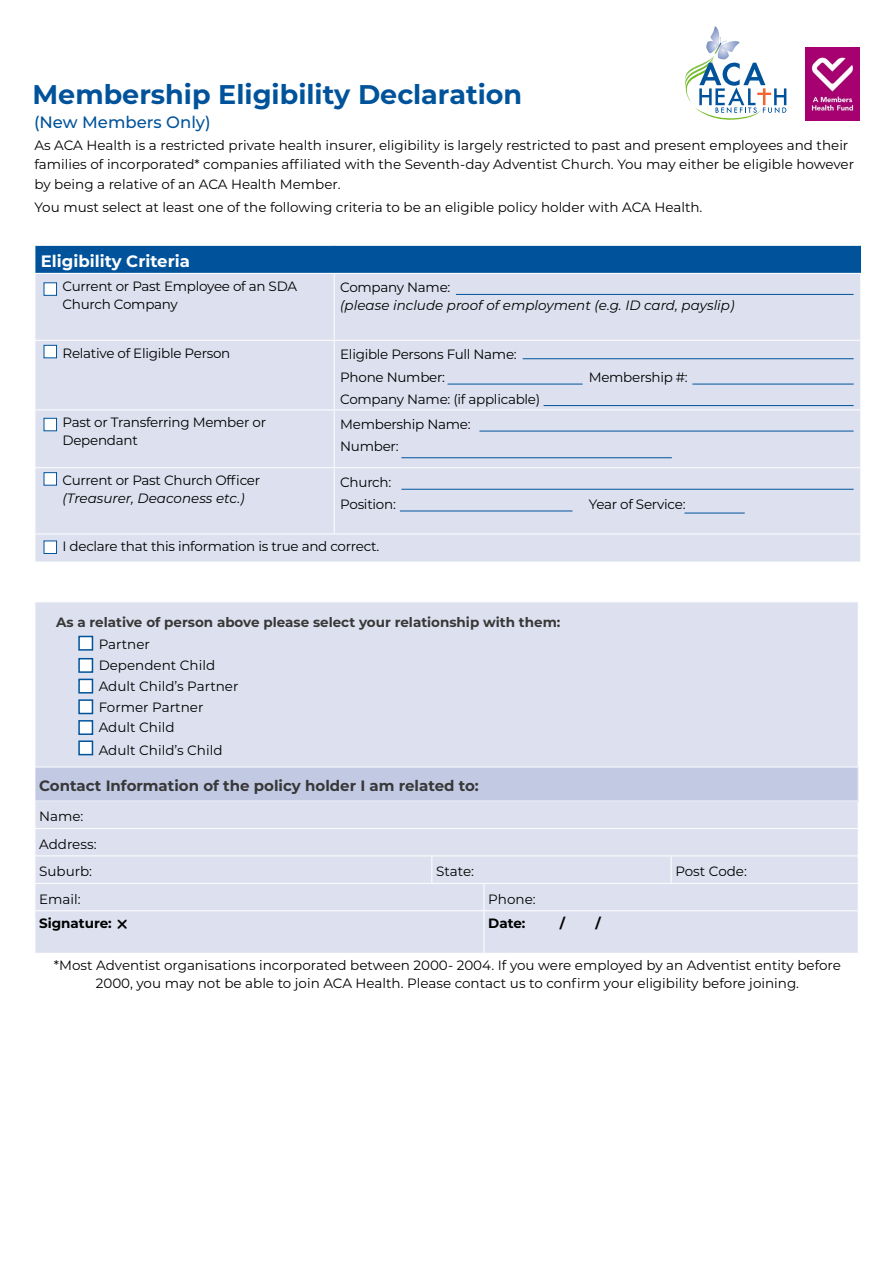
<style>
.page{position:relative;width:893px;height:1263px;background:#fff}
.page>*{position:absolute;margin:0;border:0;box-sizing:border-box;transform-origin:0 0}
.t1{font:700 27px "Montserrat";color:#00539b}
.t2{font:700 16.5px "Montserrat";color:#fff}
.t3{font:500 16.5px "Montserrat";color:#00539b}
.t4{font:700 15px "Montserrat";color:#383838}
.t5{font:13.5px/20.7px "Montserrat";color:#000}
.t6{font:13.5px/22.2px "Montserrat";letter-spacing:-.02em;color:#000}
.t7{font:italic 13.5px "Montserrat";color:#000}
.t8{font:700 13.5px "Montserrat";color:#383838}
.t9{font:700 13.5px "Montserrat";color:#000}
</style>
<div class="page">
<div style="left:35px;top:245px;width:826px;height:28px;background:#00539b"></div>
<div style="left:36px;top:274px;width:824px;height:287px;background:#dde1ef"></div>
<hr style="left:35px;top:245px;width:299px;height:1px;background:#fff">
<svg style="left:35px;top:246px;width:1px;height:27px"></svg>
<hr style="left:334px;top:245px;width:527px;height:1px;background:#fff">
<hr style="left:334px;top:274px;width:1px;height:66px;background:#fff">
<hr style="left:35px;top:340px;width:299px;height:1px;background:#fff">
<hr style="left:334px;top:340px;width:527px;height:1px;background:#fff">
<hr style="left:334px;top:341px;width:1px;height:68px;background:#fff">
<hr style="left:35px;top:409px;width:299px;height:1px;background:#fff">
<hr style="left:334px;top:409px;width:527px;height:1px;background:#fff">
<hr style="left:334px;top:410px;width:1px;height:57px;background:#fff">
<hr style="left:35px;top:467px;width:299px;height:1px;background:#fff">
<hr style="left:334px;top:467px;width:527px;height:1px;background:#fff">
<hr style="left:334px;top:468px;width:1px;height:66px;background:#fff">
<hr style="left:35px;top:534px;width:299px;height:1px;background:#fff">
<svg style="left:35px;top:534px;width:1px;height:27px"></svg>
<hr style="left:334px;top:534px;width:527px;height:1px;background:#fff">
<svg style="left:860px;top:535px;width:1px;height:26px"></svg>
<div style="left:36px;top:602px;width:822px;height:351px;background:#dde1ef"></div>
<div style="left:35px;top:767px;width:823px;height:34px;background:#c1c9e3"></div>
<hr style="left:35px;top:767px;width:397px;height:1px;background:#fff">
<hr style="left:35px;top:767px;width:1px;height:34px;background:#fff">
<hr style="left:432px;top:767px;width:52px;height:1px;background:#fff">
<hr style="left:484px;top:767px;width:187px;height:1px;background:#fff">
<hr style="left:671px;top:767px;width:188px;height:1px;background:#fff">
<hr style="left:35px;top:801px;width:397px;height:1px;background:#fff">
<hr style="left:432px;top:801px;width:52px;height:1px;background:#fff">
<hr style="left:484px;top:801px;width:187px;height:1px;background:#fff">
<hr style="left:671px;top:801px;width:188px;height:1px;background:#fff">
<hr style="left:35px;top:828px;width:397px;height:1px;background:#fff">
<hr style="left:432px;top:828px;width:52px;height:1px;background:#fff">
<hr style="left:484px;top:828px;width:187px;height:1px;background:#fff">
<hr style="left:671px;top:828px;width:188px;height:1px;background:#fff">
<hr style="left:35px;top:855px;width:397px;height:1px;background:#fff">
<hr style="left:432px;top:855px;width:52px;height:1px;background:#fff">
<svg style="left:431px;top:856px;width:1px;height:27px"></svg>
<hr style="left:484px;top:855px;width:187px;height:1px;background:#fff">
<hr style="left:671px;top:855px;width:188px;height:1px;background:#fff">
<svg style="left:671px;top:856px;width:1px;height:27px"></svg>
<hr style="left:35px;top:883px;width:397px;height:1px;background:#fff">
<svg style="left:35px;top:801px;width:1px;height:109px"></svg>
<hr style="left:432px;top:883px;width:52px;height:1px;background:#fff">
<hr style="left:484px;top:883px;width:187px;height:1px;background:#fff">
<svg style="left:484px;top:884px;width:1px;height:26px"></svg>
<hr style="left:671px;top:883px;width:188px;height:1px;background:#fff">
<hr style="left:35px;top:910px;width:397px;height:1px;background:#fff">
<hr style="left:432px;top:910px;width:52px;height:1px;background:#fff">
<hr style="left:484px;top:910px;width:187px;height:1px;background:#fff">
<hr style="left:484px;top:911px;width:1px;height:42px;background:#fff">
<hr style="left:671px;top:910px;width:188px;height:1px;background:#fff">
<svg style="left:684px;top:26px;width:102px;height:94px"></svg>
<img style="left:805px;top:47px;width:54px;height:73px">
<div style="left:78px;top:636px;width:15px;height:15px;background:#fefefe;border:2px solid #00539b"></div>
<div style="left:78px;top:658px;width:15px;height:15px;background:#fefefe;border:2px solid #00539b"></div>
<div style="left:78px;top:679px;width:15px;height:14px;background:#fefefe;border:2px solid #00539b"></div>
<div style="left:78px;top:699px;width:15px;height:15px;background:#fefefe;border:2px solid #00539b"></div>
<div style="left:78px;top:720px;width:15px;height:15px;background:#fefefe;border:2px solid #00539b"></div>
<div style="left:78px;top:740px;width:15px;height:15px;background:#fefefe;border:2px solid #00539b"></div>
<hr style="left:456px;top:294px;width:398px;height:1px;background:#00539b">
<hr style="left:523px;top:358px;width:331px;height:1px;background:#00539b">
<hr style="left:544px;top:405px;width:310px;height:1px;background:#00539b">
<hr style="left:447px;top:384px;width:136px;height:1px;background:#00539b">
<hr style="left:692px;top:384px;width:162px;height:1px;background:#00539b">
<hr style="left:479px;top:431px;width:375px;height:1px;background:#00539b">
<hr style="left:401px;top:457px;width:271px;height:1px;background:#00539b">
<hr style="left:401px;top:489px;width:453px;height:1px;background:#00539b">
<hr style="left:400px;top:510px;width:172px;height:1px;background:#00539b">
<hr style="left:684px;top:513px;width:61px;height:1px;background:#00539b">
<div style="left:44px;top:282px;width:13px;height:14px;background:#fff;border:1px solid #00539b"></div>
<div style="left:44px;top:345px;width:13px;height:13px;background:#fff;border:1px solid #00539b"></div>
<div style="left:44px;top:418px;width:13px;height:13px;background:#fff;border:1px solid #00539b"></div>
<div style="left:44px;top:472px;width:13px;height:14px;background:#fff;border:1px solid #00539b"></div>
<div style="left:44px;top:540px;width:13px;height:14px;background:#fff;border:1px solid #00539b"></div>
<svg style="left:118px;top:920px;width:9px;height:9px"></svg>
<h1 class="t1" style="left:33px;top:75px;width:491px">Membership Eligibility Declaration</h1>
<p class="t3" style="left:34px;top:111px;width:178px">(New Members Only)</p>
<p class="t5" style="left:35px;top:135px;width:821px;line-height:19.5px">As ACA Health is a restricted private health insurer, eligibility is largely restricted to past and present employees and their families of incorporated* companies affiliated with the Seventh-day Adventist Church. You may either be eligible however by being a relative of an ACA Health Member.</p>
<p class="t5" style="left:35px;top:197px;width:669px">You must select at least one of the following criteria to be an eligible policy holder with ACA Health.</p>
<p class="t2" style="left:41px;top:250px;width:150px">Eligibility Criteria</p>
<p class="t6" style="left:63px;top:276px;width:236px;line-height:18px">Current or Past Employee of an SDA<br>Church Company</p>
<p class="t6" style="left:340px;top:276px;width:112px">Company Name:</p>
<p class="t7" style="left:340px;top:296px;width:396px">(please include proof of employment (e.g. ID card, payslip)</p>
<p class="t6" style="left:63px;top:341px;width:169px">Relative of Eligible Person</p>
<p class="t6" style="left:340px;top:343px;width:178px">Eligible Persons Full Name:<br>Phone Number:</p>
<p class="t6" style="left:340px;top:387px;width:202px">Company Name: (if applicable)</p>
<p class="t6" style="left:63px;top:413px;width:205px;line-height:18px">Past or Transferring Member or<br>Dependant</p>
<p class="t6" style="left:340px;top:413px;width:132px">Membership Name:<br>Number:</p>
<p class="t6" style="left:63px;top:469px;width:199px">Current or Past Church Officer</p>
<p class="t7" style="left:63px;top:489px;width:184px">(Treasurer, Deaconess etc.)</p>
<p class="t6" style="left:340px;top:470px;width:57px">Church:<br>Position:</p>
<p class="t6" style="left:63px;top:535px;width:318px">I declare that this information is true and correct.</p>
<p class="t6" style="left:589px;top:365px;width:101px">Membership #:</p>
<p class="t6" style="left:589px;top:493px;width:98px">Year of Service:</p>
<p class="t8" style="left:56px;top:613px;width:506px">As a relative of person above please select your relationship with them:</p>
<p class="t5" style="left:99px;top:634px;width:141px">Partner<br>Dependent Child<br>Adult Child’s Partner<br>Former Partner<br>Adult Child</p>
<p class="t5" style="left:99px;top:739px;width:125px">Adult Child’s Child</p>
<p class="t4" style="left:39px;top:775px;width:441px">Contact Information of the policy holder I am related to:</p>
<p class="t5" style="left:39px;top:802px;width:59px;line-height:27.5px">Name:<br>Address:<br>Suburb:</p>
<p class="t5" style="left:436px;top:860px;width:39px">State:</p>
<p class="t5" style="left:675px;top:860px;width:73px">Post Code:</p>
<p class="t5" style="left:39px;top:888px;width:43px">Email:</p>
<p class="t5" style="left:488px;top:888px;width:49px">Phone:</p>
<p class="t9" style="left:39px;top:913px;width:74px">Signature:</p>
<p class="t9" style="left:488px;top:913px;width:39px">Date:</p>
<p class="t9" style="left:560px;top:913px;width:7px">/</p>
<p class="t9" style="left:596px;top:913px;width:7px">/</p>
<p class="t5" style="left:54px;top:956px;width:789px;line-height:18px;text-align:center">*Most Adventist organisations incorporated between 2000- 2004. If you were employed by an Adventist entity before<br>2000, you may not be able to join ACA Health. Please contact us to confirm your eligibility before joining.</p>
</div>
